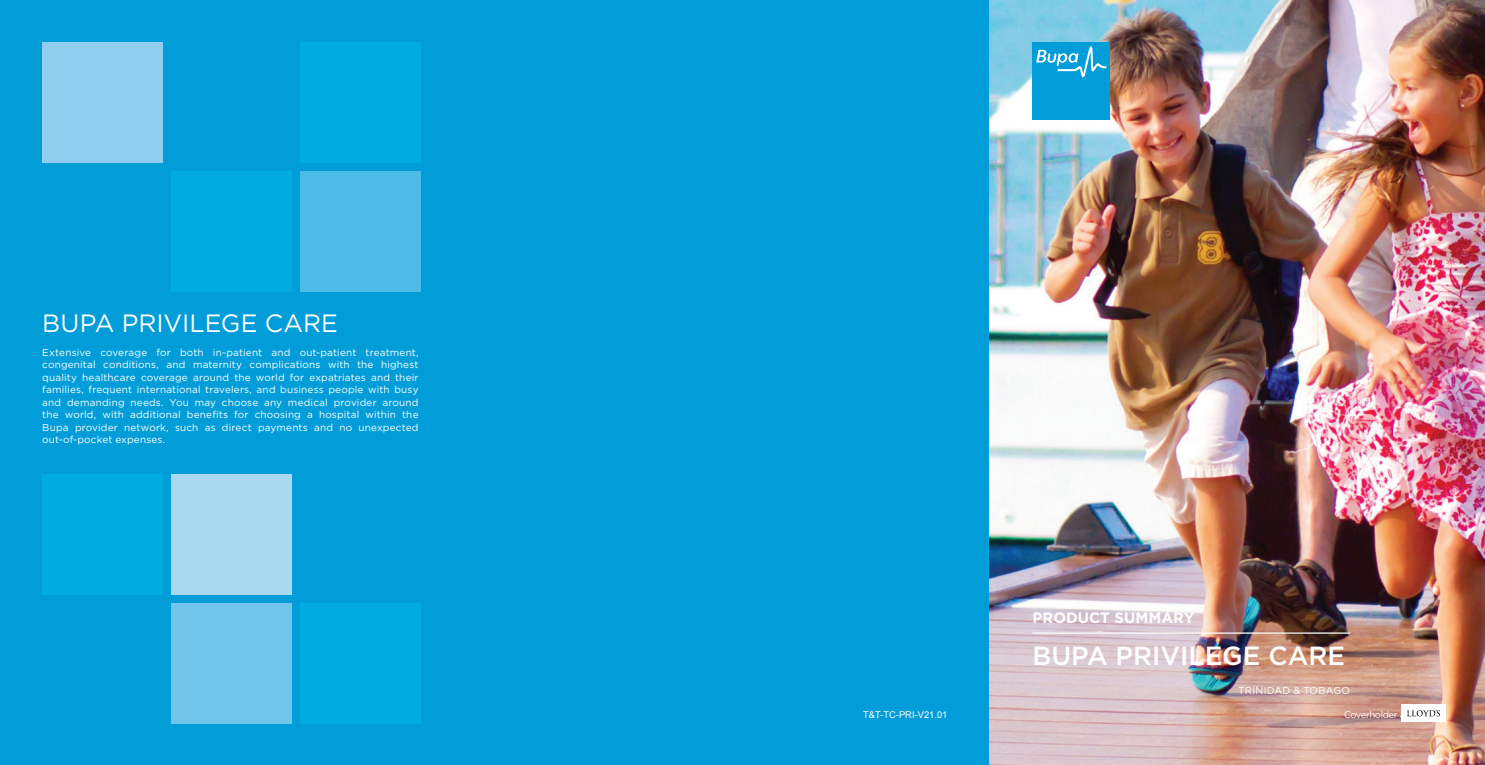
<style>
.page{position:relative;width:1485px;height:765px;background:#fff}
.page>*{position:absolute;margin:0;border:0;box-sizing:border-box;transform-origin:0 0}
.t1{font:500 26.25px "Gotham";color:#fff}
.t2{font:25px "Gotham";letter-spacing:-.005em;color:#fff}
.t3{font:700 15px "Gotham";color:#fff}
.t4{font:10px/12.5px "Gotham";letter-spacing:.015em;color:#fff;text-align:justify}
.t5{font:9.62px "Gotham";letter-spacing:-.05em;color:#fff}
.t6{font:9.38px "Arial";color:#fff}
</style>
<div class="page">
<div style="left:0;top:0;width:990px;height:765px;background:#009dd9"></div>
<img style="left:990px;top:0;width:495px;height:765px">
<div style="left:1032px;top:42px;width:78px;height:78px;background:#009dd9"></div>
<svg style="left:1036px;top:46px;width:71px;height:31px"></svg>
<hr style="left:1032px;top:632px;width:318px;height:2px;background:#fff">
<div style="left:42px;top:42px;width:120px;height:120px;background:#8fceee"></div>
<div style="left:42px;top:474px;width:120px;height:120px;background:#00abdf"></div>
<div style="left:171px;top:171px;width:120px;height:120px;background:#00abdf"></div>
<div style="left:171px;top:474px;width:120px;height:120px;background:#abd8f1"></div>
<div style="left:171px;top:603px;width:120px;height:120px;background:#71c4ea"></div>
<div style="left:300px;top:42px;width:120px;height:120px;background:#00abdf"></div>
<div style="left:300px;top:171px;width:120px;height:120px;background:#4ebbe6"></div>
<div style="left:300px;top:603px;width:120px;height:120px;background:#00abdf"></div>
<div style="left:1401px;top:704px;width:45px;height:18px;background:#fff"></div>
<svg style="left:1407px;top:710px;width:33px;height:6px"></svg>
<h2 class="t2" style="left:42px;top:307px;width:297px">BUPA PRIVILEGE CARE</h2>
<p class="t4" style="left:42px;top:346px;width:378px">Extensive coverage for both in-patient and out-patient treatment, congenital conditions, and maternity complications with the highest quality healthcare coverage around the world for expatriates and their families, frequent international travelers, and business people with busy and demanding needs. You may choose any medical provider around the world, with additional benefits for choosing a hospital within the Bupa provider network, such as direct payments and no unexpected out-of-pocket expenses.</p>
<h3 class="t3" style="left:1032px;top:608px;width:164px">PRODUCT SUMMARY</h3>
<h1 class="t1" style="left:1032px;top:639px;width:314px">BUPA PRIVILEGE CARE</h1>
<p class="t4" style="left:1238px;top:684px;width:113px">TRINIDAD &amp; TOBAGO</p>
<p class="t6" style="left:863px;top:708px;width:86px">T&amp;T-TC-PRI-V21.01</p>
<p class="t5" style="left:1344px;top:708px;width:66px">Coverholder at</p>
</div>
